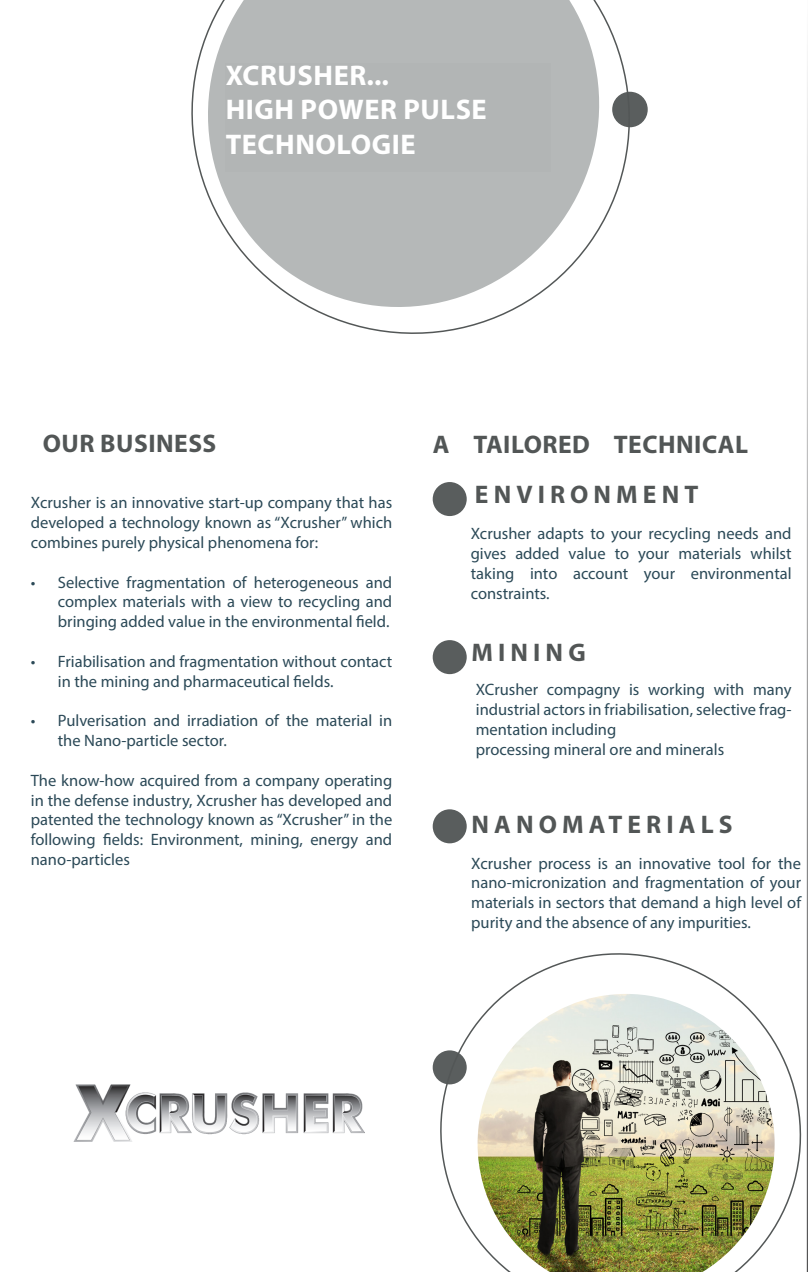
<style>
.page{position:relative;width:808px;height:1272px;background:#fff}
.page>*{position:absolute;margin:0;border:0;box-sizing:border-box;transform-origin:0 0}
.t1{font:700 28.5px/34.2px "Myriad Pro";letter-spacing:.02em;color:#fff}
.t2{font:700 25.5px "Myriad Pro";letter-spacing:.195em;color:#525656}
.t3{font:700 25.5px "Myriad Pro";letter-spacing:.02em;color:#525656}
.t4{font:16.5px/19.8px "Myriad Pro";color:#2b4957;text-align:justify}
</style>
<div class="page">
<svg style="left:191px;top:0;width:434px;height:334px;fill:#b5b8b8"></svg>
<div style="left:225px;top:64px;width:326px;height:108px;background:#b2b5b5"></div>
<div style="left:613px;top:92px;width:34px;height:34px;background:#5a5e5e;border-radius:50%"></div>
<div style="left:612px;top:92px;width:36px;height:35px;border:2px solid #535757;border-radius:50%"></div>
<svg style="left:432px;top:927px;width:375px;height:344px"></svg>
<img style="left:478px;top:993px;width:296px;height:278px">
<div style="left:433px;top:1050px;width:34px;height:34px;background:#5a5e5e;border-radius:50%"></div>
<hr style="left:807px;top:0;width:1px;height:1271px;background:#4a4a4b">
<div style="left:433px;top:809px;width:34px;height:34px;background:#595d5d;border-radius:50%"></div>
<div style="left:433px;top:640px;width:34px;height:34px;background:#595d5d;border-radius:50%"></div>
<div style="left:433px;top:482px;width:34px;height:34px;background:#595d5d;border-radius:50%"></div>
<img style="left:74px;top:1084px;width:290px;height:57px">
<h1 class="t1" style="left:226px;top:58px;width:263px">XCRUSHER...<br>HIGH POWER PULSE<br>TECHNOLOGIE</h1>
<h2 class="t3" style="left:43px;top:427px;width:175px">OUR BUSINESS</h2>
<h2 class="t3" style="left:433px;top:428px;width:317px">A TAILORED TECHNICAL</h2>
<p class="t4" style="left:31px;top:492px;width:363px">Xcrusher is an innovative start-up company that has developed a technology known as “Xcrusher” which combines purely physical phenomena for:</p>
<p class="t4" style="left:58px;top:572px;width:336px;text-indent:-27px">• Selective fragmentation of heterogeneous and complex materials with a view to recycling and bringing added value in the environmental field.</p>
<p class="t4" style="left:58px;top:651px;width:336px;text-indent:-27px">• Friabilisation and fragmentation without contact in the mining and pharmaceutical fields.</p>
<p class="t4" style="left:58px;top:710px;width:336px;text-indent:-27px">• Pulverisation and irradiation of the material in the Nano-particle sector.</p>
<p class="t4" style="left:31px;top:770px;width:363px">The know-how acquired from a company operating in the defense industry, Xcrusher has developed and patented the technology known as “Xcrusher” in the following fields: Environment, mining, energy and nano-particles</p>
<h2 class="t2" style="left:475px;top:478px;width:225px">ENVIRONMENT</h2>
<p class="t4" style="left:471px;top:523px;width:322px">Xcrusher adapts to your recycling needs and gives added value to your materials whilst taking into account your environmental constraints.</p>
<h2 class="t2" style="left:471px;top:636px;width:116px">MINING</h2>
<p class="t4" style="left:476px;top:679px;width:317px;text-align:left">XCrusher compagny is working with many industrial actors in friabilisation, selective frag&shy;mentation including<br>processing mineral ore and minerals</p>
<h2 class="t2" style="left:471px;top:807px;width:263px">NANOMATERIALS</h2>
<p class="t4" style="left:471px;top:852px;width:331px">Xcrusher process is an innovative tool for the nano-micronization and fragmentation of your materials in sectors that demand a high level of purity and the absence of any impurities.</p>
</div>
